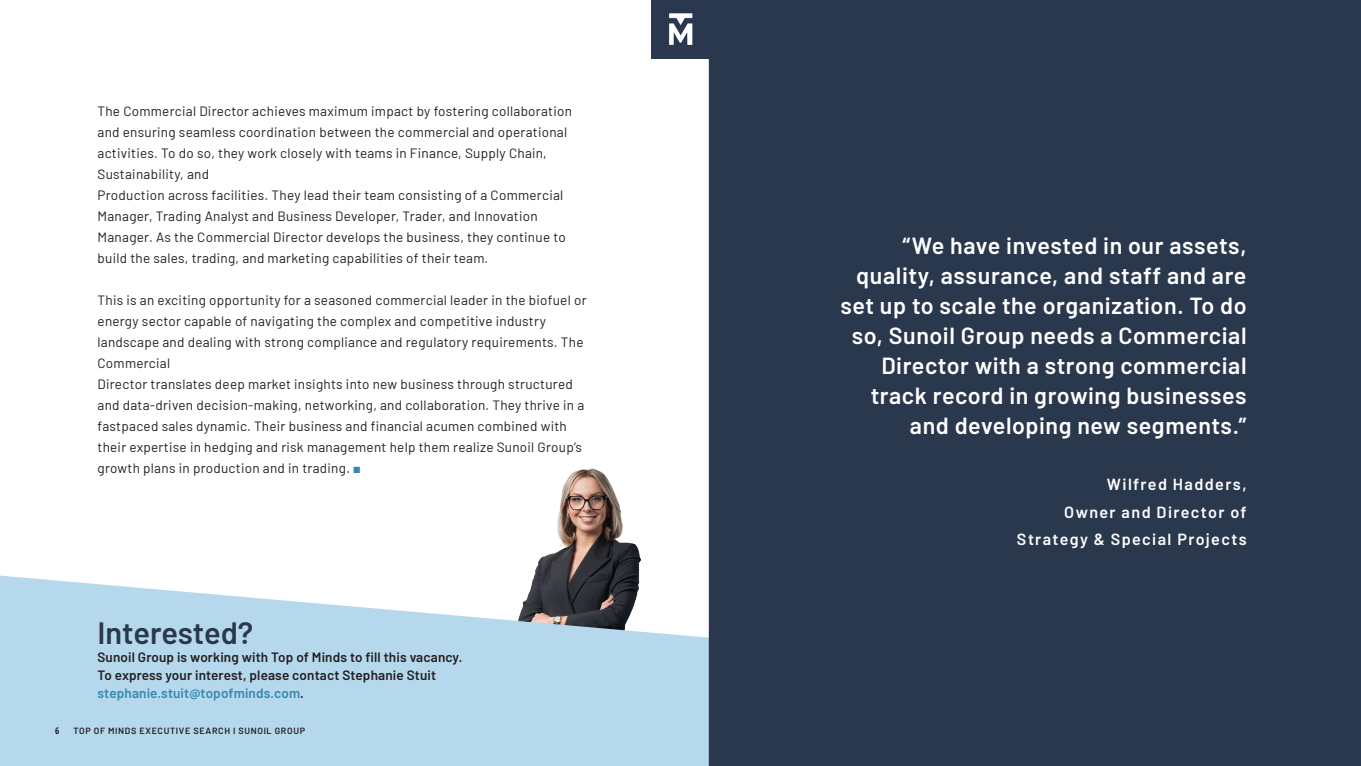
<style>
.page{position:relative;width:1361px;height:766px;background:#fff}
.page>*{position:absolute;margin:0;border:0;box-sizing:border-box;transform-origin:0 0}
.t1{font:600 30.75px "Barlow";color:#2a384e}
.Page_header_kopie{font:600 23.25px/30px "Barlow";letter-spacing:.025em;color:#fff;text-align:right}
.t2{font:600 16.12px "Barlow";letter-spacing:.085em;color:#fff}
.t3{font:13.5px/21px "Barlow";letter-spacing:.02em;color:#231f20}
.t4{font:600 13.5px "Barlow";letter-spacing:.01em;color:#231f20}
.t5{font:600 13.5px "Barlow";letter-spacing:.01em;color:#3587b0}
.t6{font:600 9px "Barlow";letter-spacing:.07em;color:#231f20}
.t7{font:700 condensed 9px "Open Sans";color:#231f20}
.s1{color:#3587b0}
.s2{color:#231f20}
</style>
<div class="page">
<img style="left:534px;top:468px;width:107px;height:107px">
<svg style="left:0;top:575px;width:709px;height:190px;background:#b9d6e7"></svg>
<div style="left:709px;top:0;width:652px;height:765px;background:#2a384e"></div>
<img style="left:651px;top:0;width:58px;height:58px">
<p class="t3" style="left:98px;top:99px;width:476px">The Commercial Director achieves maximum impact by fostering collaboration and ensuring seamless coordination between the commercial and operational activities. To do so, they work closely with teams in Finance, Supply Chain, Sustainability, and</p>
<p class="t3" style="left:98px;top:183px;width:470px">Production across facilities. They lead their team consisting of a Commercial Manager, Trading Analyst and Business Developer, Trader, and Innovation Manager. As the Commercial Director develops the business, they continue to build the sales, trading, and marketing capabilities of their team.</p>
<p class="t3" style="left:98px;top:288px;width:490px">This is an exciting opportunity for a seasoned commercial leader in the biofuel or energy sector capable of navigating the complex and competitive industry landscape and dealing with strong compliance and regulatory requirements. The Commercial</p>
<p class="t3" style="left:98px;top:372px;width:488px">Director translates deep market insights into new business through structured and data-driven decision-making, networking, and collaboration. They thrive in a fastpaced sales dynamic. Their business and financial acumen combined with their expertise in hedging and risk management help them realize Sunoil Group’s growth plans in production and in trading. <span class="s1">■</span></p>
<p class="t1" style="left:98px;top:610px;width:157px">Interested?</p>
<p class="t4" style="left:98px;top:646px;width:366px">Sunoil Group is working with Top of Minds to fill this vacancy.</p>
<p class="t4" style="left:98px;top:664px;width:340px">To express your interest, please contact Stephanie Stuit</p>
<p class="t5" style="left:98px;top:682px;width:208px">stephanie.stuit@topofminds.com<span class="s2">.</span></p>
<p class="t7" style="left:55px;top:724px;width:6px">6</p>
<p class="t6" style="left:73px;top:724px;width:233px">TOP OF MINDS EXECUTIVE SEARCH I SUNOIL GROUP</p>
<p class="Page_header_kopie" style="left:840px;top:229px;width:407px">“We have invested in our assets, quality, assurance, and staff and are set up to scale the organization. To do so, Sunoil Group needs a Commercial Director with a strong commercial track record in growing businesses and developing new segments.”</p>
<p class="t2" style="left:1107px;top:472px;width:141px">Wilfred Hadders,</p>
<p class="t2" style="left:1064px;top:499px;width:184px">Owner and Director of</p>
<p class="t2" style="left:1017px;top:527px;width:231px">Strategy &amp; Special Projects</p>
</div>
